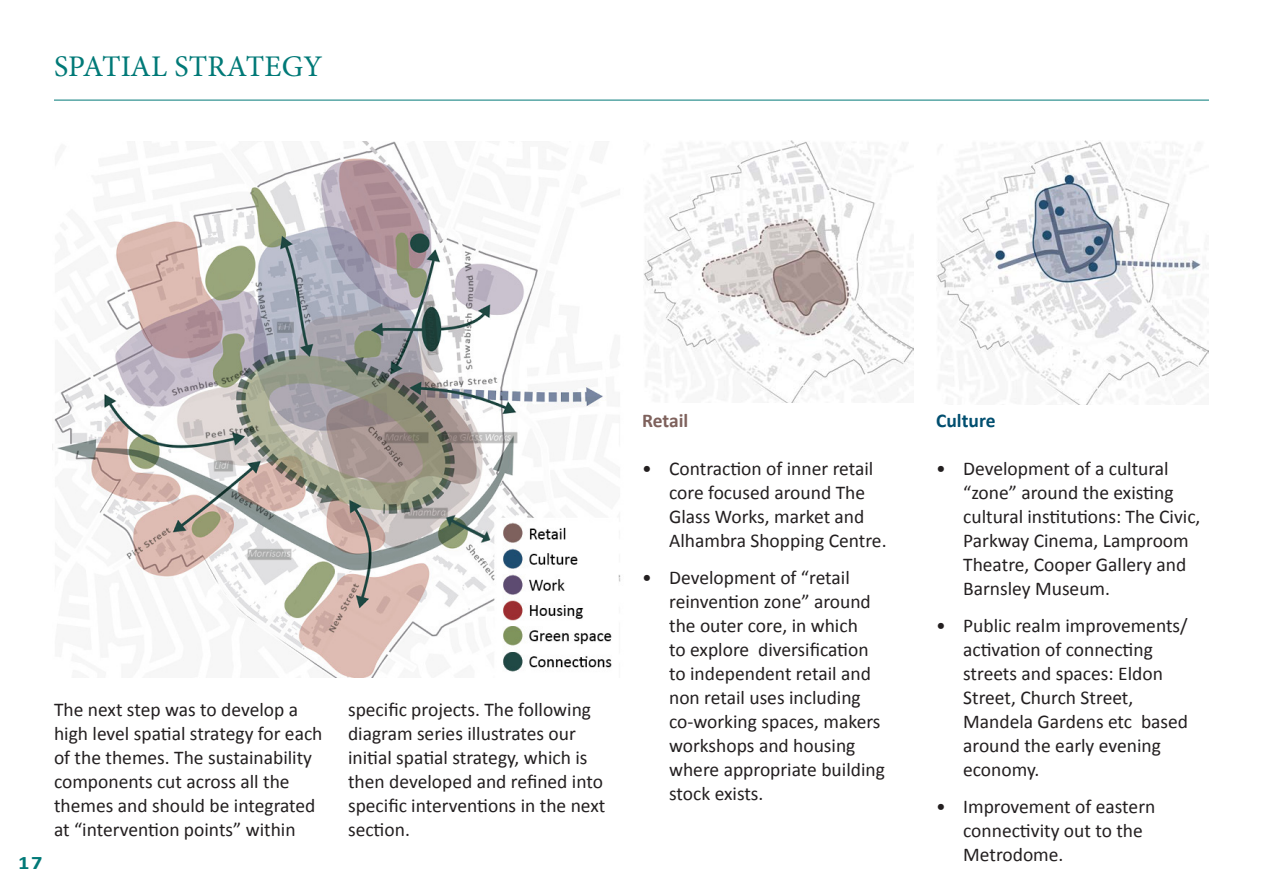
<style>
.page{position:relative;width:1263px;height:893px;background:#fff}
.page>*{position:absolute;margin:0;border:0;box-sizing:border-box;transform-origin:0 0}
.t1{font:30px "Minion Pro";letter-spacing:.01em;color:#007977}
.P2_-_Page_Bullet_Poi{font:19.5px/24px "Calibri";color:#231f20}
.P1_-_Page_Body__Blac{font:19.5px/24px "Calibri";color:#231f20}
.H5_-_Section_Heading{font:700 19.5px "Calibri";color:#004e6f}
.t2{font:700 19.5px "Calibri";letter-spacing:-.005em;color:#7e615c}
.t3{font:700 19.2px "Calibri";color:#007977;scale:1.18 1}
.s1{color:#fff}
</style>
<div class="page">
<hr style="left:54px;top:100px;width:1155px;height:1px;background:#007977">
<img style="left:54px;top:141px;width:567px;height:536px">
<img style="left:936px;top:140px;width:273px;height:265px">
<img style="left:644px;top:140px;width:269px;height:262px">
<h4 class="t1" style="left:54px;top:46px;width:274px">SPATIAL STRATEGY<span class="s1">,</span></h4>
<p class="t3" style="left:18px;top:850px;width:22px">17</p>
<p class="P1_-_Page_Body__Blac" style="left:54px;top:698px;width:270px">The next step was to develop a high level spatial strategy for each of the themes. The sustainability components cut across all the themes and should be integrated at “intervention points” within</p>
<p class="P1_-_Page_Body__Blac" style="left:348px;top:698px;width:259px">specific projects. The following diagram series illustrates our initial spatial strategy, which is then developed and refined into specific interventions in the next section.</p>
<h5 class="t2" style="left:642px;top:408px;width:53px">Retail<span class="s1">,</span></h5>
<p class="P2_-_Page_Bullet_Poi" style="left:669px;top:457px;width:219px;text-indent:-27px">• Contraction of inner retail core focused around The<br>Glass Works, market and<br>Alhambra Shopping Centre.</p>
<p class="P2_-_Page_Bullet_Poi" style="left:669px;top:565px;width:217px;text-indent:-27px">• Development of “retail reinvention zone” around the outer core, in which<br>to explore diversification to independent retail and non retail uses including co-working spaces, makers workshops and housing where appropriate building stock exists.</p>
<h5 class="H5_-_Section_Heading" style="left:936px;top:408px;width:66px">Culture<span class="s1">,</span></h5>
<p class="P2_-_Page_Bullet_Poi" style="left:963px;top:457px;width:239px;text-indent:-27px">• Development of a cultural “zone” around the existing cultural institutions: The Civic,<br>Parkway Cinema, Lamproom<br>Theatre, Cooper Gallery and<br>Barnsley Museum.</p>
<p class="P2_-_Page_Bullet_Poi" style="left:963px;top:613px;width:226px;text-indent:-27px">• Public realm improvements/ activation of connecting streets and spaces: Eldon<br>Street, Church Street,<br>Mandela Gardens etc based around the early evening economy.</p>
<p class="P2_-_Page_Bullet_Poi" style="left:963px;top:794px;width:194px;text-indent:-27px">• Improvement of eastern connectivity out to the<br>Metrodome.</p>
</div>
